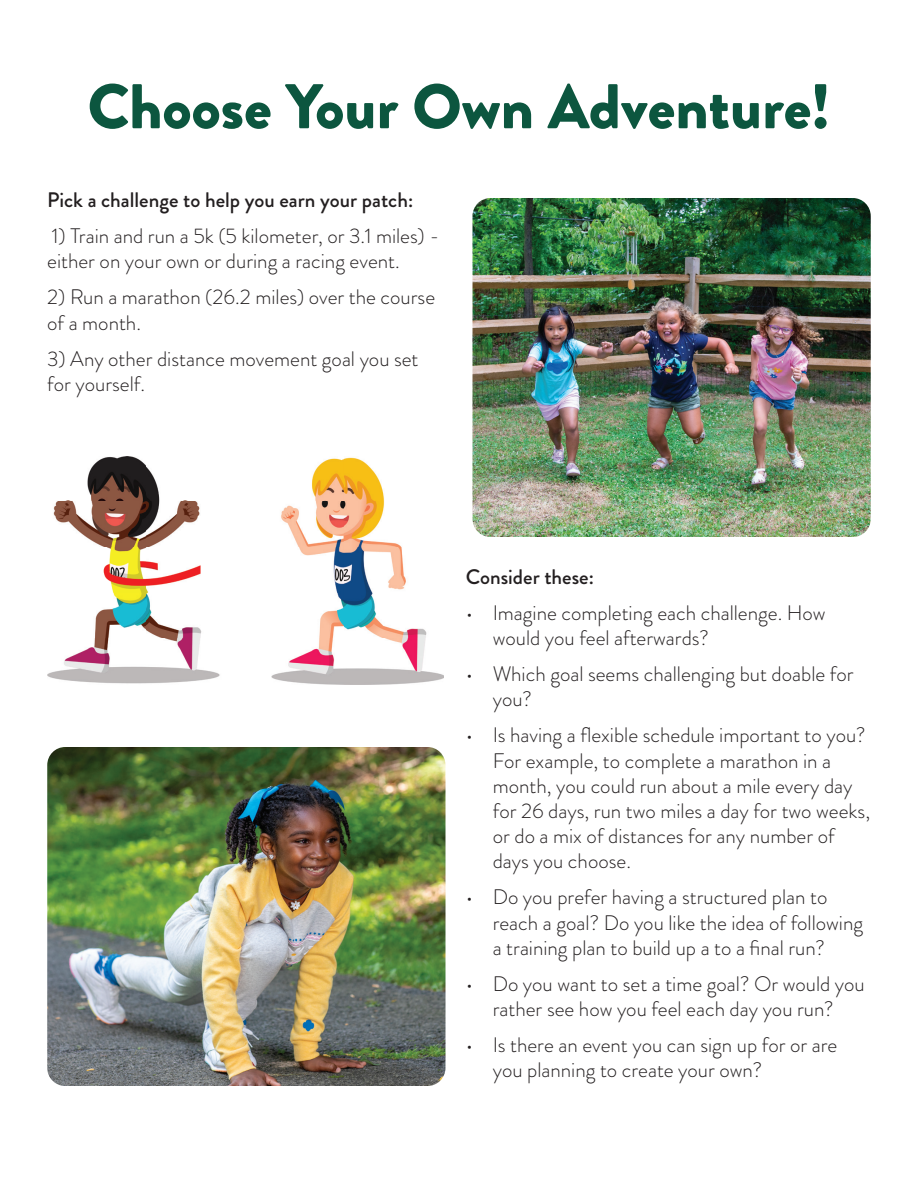
<style>
.page{position:relative;width:918px;height:1188px;background:#fff}
.page>*{position:absolute;margin:0;border:0;box-sizing:border-box;transform-origin:0 0}
.t1{font:900 63px "Brandon Grotesque";color:#0c563f}
.t2{font:300 21px/25.2px "Brandon Grotesque";color:#231f20}
.t3{font:500 21px "Brandon Grotesque";color:#231f20}
</style>
<div class="page">
<img style="left:472px;top:198px;width:399px;height:339px">
<img style="left:47px;top:747px;width:399px;height:339px">
<img style="left:47px;top:457px;width:397px;height:227px">
<h1 class="t1" style="left:87px;top:62px;width:745px">Choose Your Own Adventure!</h1>
<p class="t3" style="left:47px;top:185px;width:368px">Pick a challenge to help you earn your patch:</p>
<p class="t2" style="left:47px;top:223px;width:394px">1) Train and run a 5k (5 kilometer, or 3.1 miles) - either on your own or during a racing event.</p>
<p class="t2" style="left:47px;top:285px;width:389px">2) Run a marathon (26.2 miles) over the course of a month.</p>
<p class="t2" style="left:47px;top:346px;width:373px">3) Any other distance movement goal you set for yourself.</p>
<p class="t3" style="left:466px;top:562px;width:130px">Consider these:</p>
<p class="t2" style="left:493px;top:600px;width:334px;text-indent:-27px">• Imagine completing each challenge. How would you feel afterwards?</p>
<p class="t2" style="left:493px;top:661px;width:362px;text-indent:-27px">• Which goal seems challenging but doable for you?</p>
<p class="t2" style="left:493px;top:723px;width:379px;text-indent:-27px">• Is having a flexible schedule important to you?<br>For example, to complete a marathon in a month, you could run about a mile every day for 26 days, run two miles a day for two weeks, or do a mix of distances for any number of days you choose.</p>
<p class="t2" style="left:493px;top:885px;width:372px;text-indent:-27px">• Do you prefer having a structured plan to reach a goal? Do you like the idea of following a training plan to build up a to a final run?</p>
<p class="t2" style="left:466px;top:971px;width:401px;text-align:center">• Do you want to set a time goal? Or would you rather see how you feel each day you run?</p>
<p class="t2" style="left:493px;top:1032px;width:346px;text-indent:-27px">• Is there an event you can sign up for or are you planning to create your own?</p>
</div>
